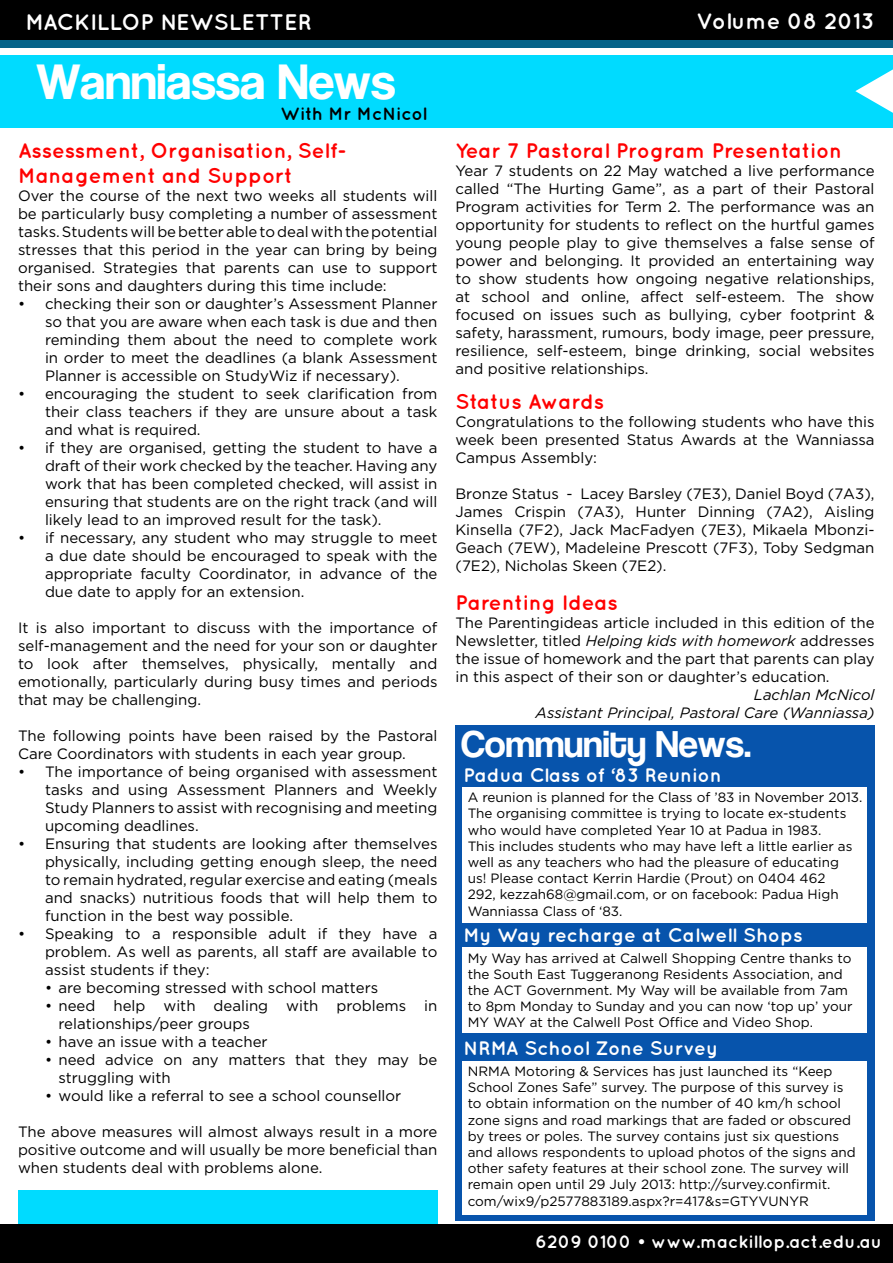
<style>
.page{position:relative;width:893px;height:1263px;background:#fff}
.page>*{position:absolute;margin:0;border:0;box-sizing:border-box;transform-origin:0 0}
.t1{font:48px "Coolvetica";color:#fff}
.t2{font:36px "Coolvetica";color:#fff}
.t3{font:700 22.5px "Quicksand";color:#fff}
.t4{font:700 21px/25.2px "Quicksand";color:#f00}
.t5{font:700 19.5px "Quicksand";color:#fff}
.t6{font:700 18px "Quicksand";color:#fff}
.t7{font:700 18px "Quicksand";color:#000}
.t8{font:15px/18px "Gotham";color:#000;text-align:justify}
.t9{font:italic 15px/18px "Gotham";color:#000;text-align:right}
.t10{font:13.5px/16.2px "Gotham";color:#000}
.s1{font-style:italic}
</style>
<div class="page">
<div style="left:18px;top:1190px;width:420px;height:73px;background:#00dbff"></div>
<div style="left:0;top:0;width:893px;height:45px;background:#000"></div>
<div style="left:0;top:1224px;width:893px;height:39px;background:#000"></div>
<div style="left:0;top:40px;width:893px;height:8px;background:#066389"></div>
<div style="left:0;top:56px;width:893px;height:72px;background:#00dbff"></div>
<svg style="left:855px;top:69px;width:38px;height:44px"></svg>
<div style="left:455px;top:724px;width:419px;height:496px;background:#0754ac"></div>
<div style="left:463px;top:787px;width:404px;height:135px;background:#fff"></div>
<div style="left:463px;top:947px;width:404px;height:86px;background:#fff"></div>
<div style="left:463px;top:1061px;width:404px;height:154px;background:#fff"></div>
<h3 class="t3" style="left:26px;top:9px;width:288px">MACKILLOP NEWSLETTER</h3>
<h3 class="t3" style="left:697px;top:7px;width:179px">Volume 08 2013</h3>
<h1 class="t1" style="left:36px;top:57px;width:361px">Wanniassa News</h1>
<p class="t7" style="left:280px;top:103px;width:148px">With Mr McNicol</p>
<h3 class="t4" style="left:18px;top:137px;width:329px">Assessment, Organisation, Self-<br>Management and Support</h3>
<p class="t8" style="left:18px;top:187px;width:421px">Over the course of the next two weeks all students will be particularly busy completing a number of assessment tasks. Students will be better able to deal with the potential stresses that this period in the year can bring by being organised. Strategies that parents can use to support their sons and daughters during this time include:</p>
<p class="t8" style="left:45px;top:295px;width:394px;text-indent:-27px">• checking their son or daughter’s Assessment Planner so that you are aware when each task is due and then reminding them about the need to complete work in order to meet the deadlines (a blank Assessment Planner is accessible on StudyWiz if necessary).</p>
<p class="t8" style="left:45px;top:385px;width:394px;text-indent:-27px">• encouraging the student to seek clarification from their class teachers if they are unsure about a task and what is required.</p>
<p class="t8" style="left:45px;top:439px;width:394px;text-indent:-27px">• if they are organised, getting the student to have a draft of their work checked by the teacher. Having any work that has been completed checked, will assist in ensuring that students are on the right track (and will likely lead to an improved result for the task).</p>
<p class="t8" style="left:45px;top:529px;width:394px;text-indent:-27px">• if necessary, any student who may struggle to meet a due date should be encouraged to speak with the appropriate faculty Coordinator, in advance of the due date to apply for an extension.</p>
<p class="t8" style="left:18px;top:619px;width:421px">It is also important to discuss with the importance of self-management and the need for your son or daughter to look after themselves, physically, mentally and emotionally, particularly during busy times and periods that may be challenging.</p>
<p class="t8" style="left:18px;top:727px;width:421px">The following points have been raised by the Pastoral<br>Care Coordinators with students in each year group.</p>
<p class="t8" style="left:45px;top:763px;width:394px;text-indent:-27px">• The importance of being organised with assessment tasks and using Assessment Planners and Weekly Study Planners to assist with recognising and meeting upcoming deadlines.</p>
<p class="t8" style="left:45px;top:835px;width:394px;text-indent:-27px">• Ensuring that students are looking after themselves physically, including getting enough sleep, the need to remain hydrated, regular exercise and eating (meals and snacks) nutritious foods that will help them to function in the best way possible.</p>
<p class="t8" style="left:45px;top:925px;width:394px;text-indent:-27px">• Speaking to a responsible adult if they have a problem. As well as parents, all staff are available to assist students if they:</p>
<p class="t8" style="left:45px;top:979px;width:335px">• are becoming stressed with school matters</p>
<p class="t8" style="left:58px;top:997px;width:380px;text-indent:-14px">• need help with dealing with problems in relationships/peer groups</p>
<p class="t8" style="left:45px;top:1033px;width:224px">• have an issue with a teacher</p>
<p class="t8" style="left:58px;top:1051px;width:380px;text-indent:-14px">• need advice on any matters that they may be struggling with</p>
<p class="t8" style="left:45px;top:1087px;width:358px">• would like a referral to see a school counsellor</p>
<p class="t8" style="left:18px;top:1123px;width:421px">The above measures will almost always result in a more positive outcome and will usually be more beneficial than when students deal with problems alone.</p>
<h3 class="t4" style="left:455px;top:138px;width:388px">Year 7 Pastoral Program Presentation</h3>
<p class="t8" style="left:455px;top:162px;width:421px">Year 7 students on 22 May watched a live performance called “The Hurting Game”, as a part of their Pastoral Program activities for Term 2. The performance was an opportunity for students to reflect on the hurtful games young people play to give themselves a false sense of power and belonging. It provided an entertaining way to show students how ongoing negative relationships, at school and online, affect self-esteem. The show focused on issues such as bullying, cyber footprint &amp; safety, harassment, rumours, body image, peer pressure, resilience, self-esteem, binge drinking, social websites and positive relationships.</p>
<h3 class="t4" style="left:455px;top:388px;width:150px">Status Awards</h3>
<p class="t8" style="left:455px;top:412px;width:421px">Congratulations to the following students who have this week been presented Status Awards at the Wanniassa Campus Assembly:</p>
<p class="t8" style="left:455px;top:484px;width:421px">Bronze Status - Lacey Barsley (7E3), Daniel Boyd (7A3), James Crispin (7A3), Hunter Dinning (7A2), Aisling Kinsella (7F2), Jack MacFadyen (7E3), Mikaela Mbonzi-Geach (7EW), Madeleine Prescott (7F3), Toby Sedgman (7E2), Nicholas Skeen (7E2).</p>
<h3 class="t4" style="left:455px;top:590px;width:164px">Parenting Ideas</h3>
<p class="t8" style="left:455px;top:613px;width:421px">The Parentingideas article included in this edition of the Newsletter, titled <span class="s1">Helping kids with homework</span> addresses the issue of homework and the part that parents can play in this aspect of their son or daughter’s education.</p>
<p class="t9" style="left:536px;top:685px;width:340px">Lachlan McNicol<br>Assistant Principal, Pastoral Care (Wanniassa)</p>
<h2 class="t2" style="left:461px;top:725px;width:292px">Community News.</h2>
<p class="t10" style="left:468px;top:789px;width:396px">A reunion is planned for the Class of ’83 in November 2013.<br>The organising committee is trying to locate ex-students who would have completed Year 10 at Padua in 1983.<br>This includes students who may have left a little earlier as well as any teachers who had the pleasure of educating<br>us! Please contact Kerrin Hardie (Prout) on 0404 462<br>292, kezzah68@gmail.com, or on facebook: Padua High Wanniassa Class of ‘83.</p>
<p class="t10" style="left:468px;top:949px;width:386px">My Way has arrived at Calwell Shopping Centre thanks to the South East Tuggeranong Residents Association, and the ACT Government. My Way will be available from 7am to 8pm Monday to Sunday and you can now ‘top up’ your MY WAY at the Calwell Post Office and Video Shop.</p>
<p class="t10" style="left:468px;top:1063px;width:390px">NRMA Motoring &amp; Services has just launched its “Keep School Zones Safe” survey. The purpose of this survey is to obtain information on the number of 40 km/h school zone signs and road markings that are faded or obscured by trees or poles. The survey contains just six questions and allows respondents to upload photos of the signs and other safety features at their school zone. The survey will remain open until 29 July 2013: http://survey.confirmit. com/wix9/p2577883189.aspx?r=417&amp;s=GTYVUNYR</p>
<h3 class="t5" style="left:464px;top:763px;width:260px">Padua Class of ‘83 Reunion</h3>
<h3 class="t5" style="left:464px;top:923px;width:341px">My Way recharge at Calwell Shops</h3>
<h3 class="t5" style="left:464px;top:1037px;width:256px">NRMA School Zone Survey</h3>
<p class="t6" style="left:536px;top:1231px;width:348px">6209 0100 • www.mackillop.act.edu.au</p>
</div>
